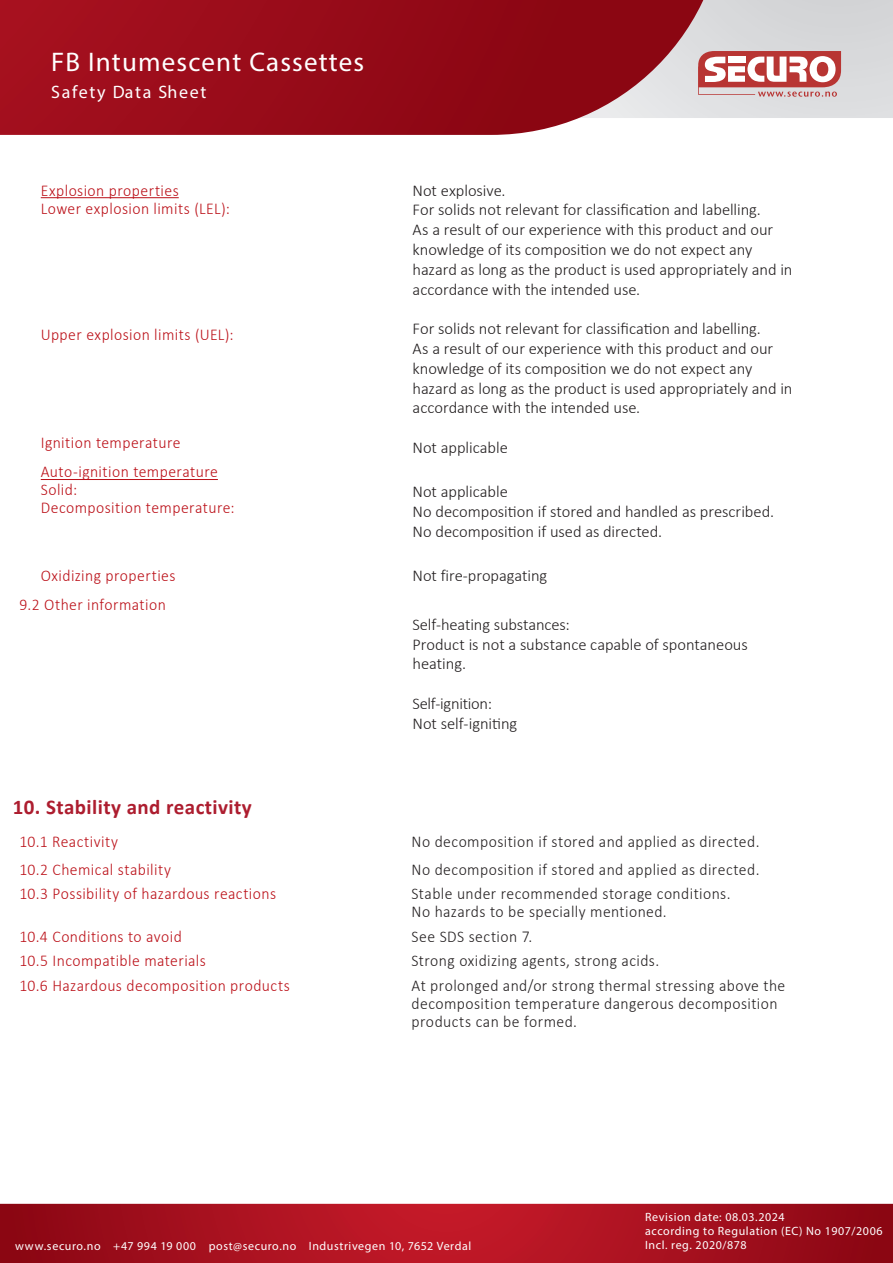
<style>
.page{position:relative;width:893px;height:1263px;background:#fff}
.page>*{position:absolute;margin:0;border:0;box-sizing:border-box;transform-origin:0 0}
.t1{font:27px "Myriad Pro";letter-spacing:.045em;color:#fff}
.t2{font:700 21px "Calibri";letter-spacing:.02em;color:#ad1d2f}
.t3{font:18px "Myriad Pro";letter-spacing:.09em;color:#fff}
.t4{font:300 16.5px/19.8px "Calibri";color:#231f20}
.t5{font:300 16.5px/18px "Calibri";letter-spacing:.025em;color:#bb1018;scale:.95 1}
.t6{font:300 16.5px/24.3px "Calibri";letter-spacing:.025em;color:#231f20;scale:.95 1}
.t7{font:300 16.5px/18px "Calibri";letter-spacing:.03em;color:#231f20;scale:.95 1}
.t8{font:12px/14.4px "Myriad Pro";letter-spacing:.045em;color:#fff}
</style>
<div class="page">
<hr style="left:41px;top:197px;width:138px;height:1px;background:#bb1018">
<hr style="left:41px;top:479px;width:177px;height:1px;background:#bb1018">
<div style="left:725px;top:0;width:168px;height:118px;background:#d8d9db"></div>
<svg style="left:0;top:0;width:725px;height:135px;background:#9e212d"></svg>
<svg style="left:698px;top:51px;width:143px;height:46px"></svg>
<svg style="left:0;top:1204px;width:893px;height:59px;background:#a7101e"></svg>
<h1 class="t1" style="left:51px;top:46px;width:314px">FB Intumescent Cassettes</h1>
<p class="t3" style="left:51px;top:81px;width:157px">Safety Data Sheet</p>
<p class="t5" style="left:41px;top:181px;width:201px">Explosion properties<br>Lower explosion limits (LEL):</p>
<p class="t5" style="left:41px;top:325px;width:205px">Upper explosion limits (UEL):</p>
<p class="t5" style="left:41px;top:427px;width:188px;line-height:29.7px">Ignition temperature<br>Auto-ignition temperature</p>
<p class="t5" style="left:41px;top:481px;width:206px">Solid:<br>Decomposition temperature:</p>
<p class="t5" style="left:20px;top:561px;width:166px;line-height:29px;text-indent:21px">Oxidizing properties<br>9.2 Other information</p>
<p class="t2" style="left:13px;top:792px;width:241px">10. Stability and reactivity</p>
<p class="t5" style="left:20px;top:827px;width:161px;line-height:27.9px">10.1 Reactivity<br>10.2 Chemical stability</p>
<p class="t5" style="left:20px;top:885px;width:272px">10.3 Possibility of hazardous reactions</p>
<p class="t5" style="left:20px;top:924px;width:286px;line-height:24.3px">10.4 Conditions to avoid<br>10.5 Incompatible materials<br>10.6 Hazardous decomposition products</p>
<p class="t4" style="left:413px;top:180px;width:381px">Not explosive.<br>For solids not relevant for classification and labelling.<br>As a result of our experience with this product and our knowledge of its composition we do not expect any hazard as long as the product is used appropriately and in accordance with the intended use.</p>
<p class="t4" style="left:413px;top:319px;width:381px">For solids not relevant for classification and labelling.<br>As a result of our experience with this product and our knowledge of its composition we do not expect any hazard as long as the product is used appropriately and in accordance with the intended use.</p>
<p class="t4" style="left:413px;top:437px;width:97px">Not applicable</p>
<p class="t4" style="left:413px;top:482px;width:363px">Not applicable<br>No decomposition if stored and handled as prescribed.<br>No decomposition if used as directed.</p>
<p class="t4" style="left:413px;top:565px;width:136px">Not fire-propagating</p>
<p class="t4" style="left:413px;top:614px;width:337px">Self-heating substances:<br>Product is not a substance capable of spontaneous heating.</p>
<p class="t4" style="left:413px;top:693px;width:106px">Self-ignition:<br>Not self-igniting</p>
<p class="t6" style="left:412px;top:827px;width:368px;line-height:27.9px">No decomposition if stored and applied as directed.<br>No decomposition if stored and applied as directed.</p>
<p class="t6" style="left:412px;top:885px;width:337px;line-height:18px">Stable under recommended storage conditions.<br>No hazards to be specially mentioned.</p>
<p class="t6" style="left:412px;top:924px;width:395px">See SDS section 7.<br>Strong oxidizing agents, strong acids.<br>At prolonged and/or strong thermal stressing above the</p>
<p class="t7" style="left:412px;top:994px;width:387px">decomposition temperature dangerous decomposition products can be formed.</p>
<p class="t8" style="left:15px;top:1239px;width:458px">www.securo.no +47 994 19 000 post@securo.no Industrivegen 10, 7652 Verdal</p>
<p class="t8" style="left:645px;top:1209px;width:239px">Revision date: 08.03.2024<br>according to Regulation (EC) No 1907/2006<br>Incl. reg. 2020/878</p>
</div>
